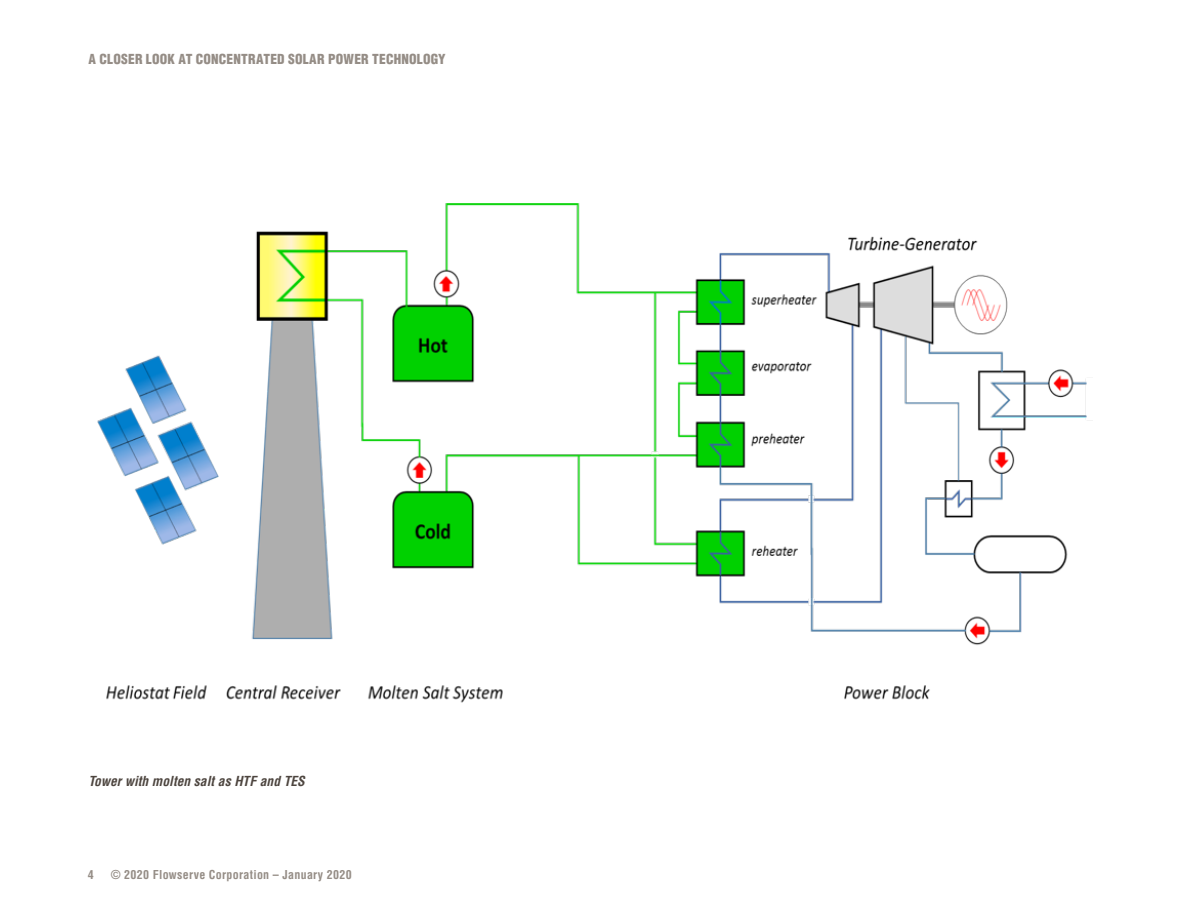
<style>
.page{position:relative;width:1188px;height:918px;background:#fff}
.page>*{position:absolute;margin:0;border:0;box-sizing:border-box;transform-origin:0 0}
.AG-Breadcrumb{font:900 condensed 13.5px "Helvetica LT Std";letter-spacing:.015em;color:#958d86}
.AG-Image_Caption_Hea{font:italic 700 condensed 13.5px "Helvetica LT Std";color:#4d453f}
.AG-Page_Numbers_Left{font:700 condensed 12px "Helvetica LT Std";letter-spacing:.025em;color:#958d86}
</style>
<div class="page">
<img style="left:97px;top:203px;width:995px;height:500px">
<p class="AG-Breadcrumb" style="left:89px;top:51px;width:359px">A CLOSER LOOK AT CONCENTRATED SOLAR POWER TECHNOLOGY</p>
<p class="AG-Image_Caption_Hea" style="left:89px;top:773px;width:218px">Tower with molten salt as HTF and TES</p>
<p class="AG-Page_Numbers_Left" style="left:88px;top:867px;width:7px">4</p>
<p class="AG-Page_Numbers_Left" style="left:111px;top:867px;width:242px">© 2020 Flowserve Corporation – January 2020</p>
</div>
